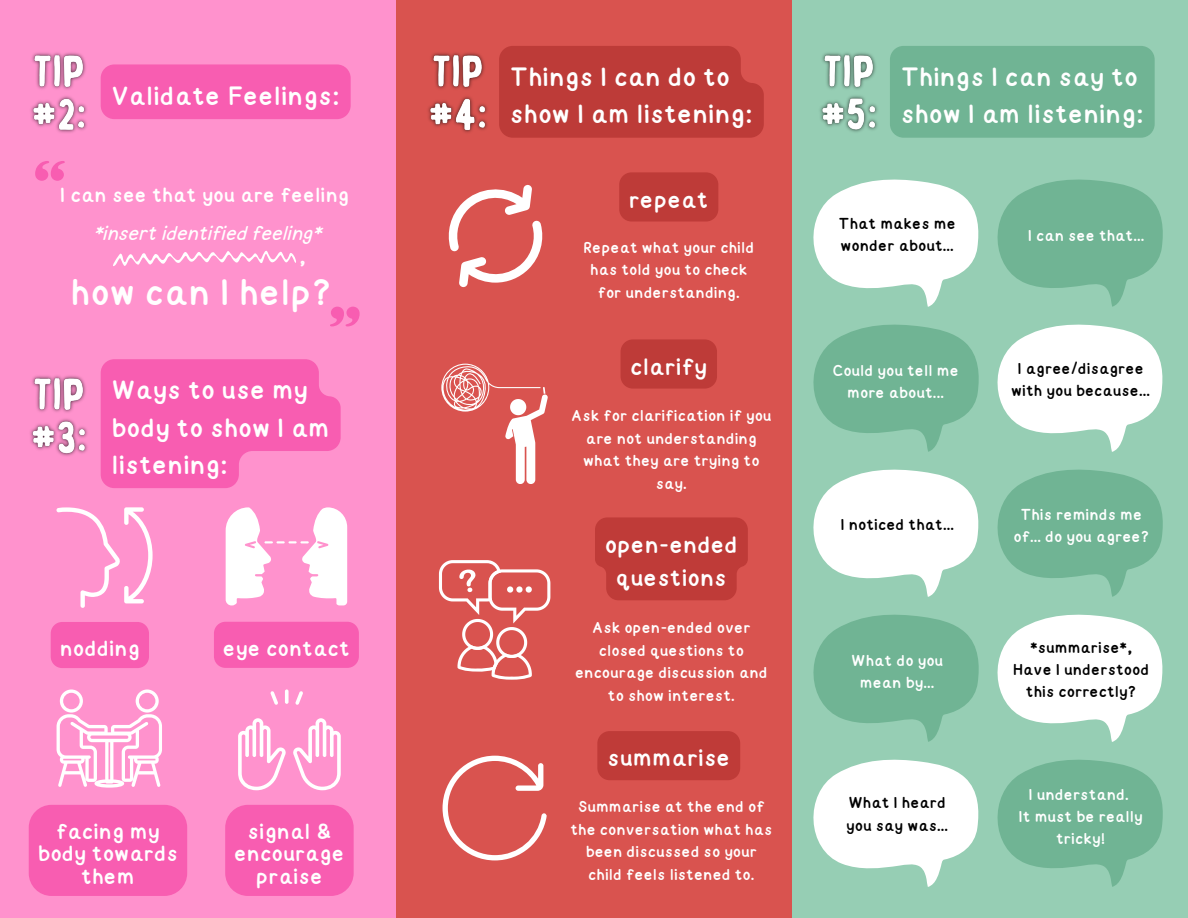
<style>
.page{position:relative;width:1188px;height:918px;background:#96ceb4}
.page>*{position:absolute;margin:0;border:0;box-sizing:border-box;transform-origin:0 0}
.t1{font:700 37.8px "milktea";color:#fff}
.t2{font:700 27px/37.2px "milktea";color:#fff}
.t3{font:700 24.3px/33.8px "milktea";color:#fff;text-align:center}
.t4{font:700 22.5px/22.5px "milktea";color:#fff;text-align:center}
.t5{font:700 21px "milktea";color:#fff}
.t6{font:italic 21px "milktea";color:#fff}
.t7{font:700 16.2px/22.5px "milktea";color:#fff;text-align:center}
.t8{font:700 16.2px/22.2px "milktea";color:#000;text-align:center}
</style>
<div class="page">
<div style="left:0;top:0;width:396px;height:918px;background:#ff92cd"></div>
<div style="left:396px;top:0;width:396px;height:918px;background:#d9534f"></div>
<svg style="left:813px;top:614px;width:166px;height:128px"></svg>
<svg style="left:813px;top:469px;width:166px;height:128px"></svg>
<svg style="left:997px;top:759px;width:166px;height:128px"></svg>
<svg style="left:813px;top:759px;width:166px;height:128px"></svg>
<svg style="left:997px;top:324px;width:166px;height:128px"></svg>
<svg style="left:997px;top:179px;width:166px;height:128px"></svg>
<svg style="left:813px;top:324px;width:166px;height:128px"></svg>
<svg style="left:813px;top:179px;width:166px;height:128px"></svg>
<svg style="left:997px;top:614px;width:166px;height:128px"></svg>
<svg style="left:997px;top:469px;width:166px;height:128px"></svg>
<svg style="left:439px;top:560px;width:111px;height:120px"></svg>
<svg style="left:448px;top:185px;width:95px;height:102px"></svg>
<svg style="left:441px;top:363px;width:107px;height:121px"></svg>
<svg style="left:443px;top:756px;width:104px;height:104px"></svg>
<svg style="left:226px;top:507px;width:121px;height:98px"></svg>
<svg style="left:56px;top:507px;width:97px;height:101px"></svg>
<svg style="left:57px;top:689px;width:105px;height:98px"></svg>
<svg style="left:293px;top:718px;width:47px;height:72px"></svg>
<svg style="left:238px;top:718px;width:48px;height:72px"></svg>
<svg style="left:270px;top:691px;width:8px;height:14px"></svg>
<svg style="left:295px;top:691px;width:8px;height:14px"></svg>
<svg style="left:285px;top:689px;width:4px;height:15px"></svg>
<svg style="left:113px;top:250px;width:183px;height:16px"></svg>
<svg style="left:35px;top:161px;width:29px;height:20px"></svg>
<div style="left:890px;top:46px;width:265px;height:92px;background:#70b494"></div>
<div style="left:499px;top:46px;width:265px;height:92px;background:#bd3b38"></div>
<svg style="left:101px;top:359px;width:240px;height:129px"></svg>
<div style="left:101px;top:64px;width:250px;height:55px;background:#f85db1"></div>
<img style="left:428px;top:52px;width:60px;height:81px">
<img style="left:30px;top:375px;width:58px;height:81px">
<img style="left:31px;top:52px;width:56px;height:81px">
<img style="left:820px;top:53px;width:58px;height:79px">
<div style="left:619px;top:172px;width:99px;height:50px;background:#be3b38;border-radius:12px"></div>
<div style="left:621px;top:339px;width:96px;height:50px;background:#be3b38;border-radius:12px"></div>
<div style="left:597px;top:731px;width:143px;height:49px;background:#bf3b38"></div>
<svg style="left:595px;top:517px;width:153px;height:83px;background:#c03c39"></svg>
<div style="left:51px;top:622px;width:98px;height:46px;background:#f85db1;border-radius:12px"></div>
<div style="left:214px;top:622px;width:145px;height:46px;background:#f85db1;border-radius:12px"></div>
<div style="left:29px;top:805px;width:158px;height:91px;background:#f85db1;border-radius:23px"></div>
<div style="left:225px;top:805px;width:129px;height:91px;background:#f85db1;border-radius:23px"></div>
<svg style="left:330px;top:307px;width:29px;height:19px"></svg>
<h3 class="t2" style="left:111px;top:73px;width:230px">Validate Feelings:</h3>
<p class="t5" style="left:60px;top:175px;width:291px">I can see that you are feeling</p>
<h3 class="t6" style="left:93px;top:213px;width:229px">*insert identified feeling*</h3>
<p class="t1" style="left:71px;top:256px;width:263px">how can I help?</p>
<h3 class="t5" style="left:299px;top:237px;width:8px">,</h3>
<p class="t2" style="left:111px;top:368px;width:220px">Ways to use my body to show I am listening:</p>
<p class="t4" style="left:60px;top:634px;width:82px">nodding</p>
<p class="t4" style="left:223px;top:633px;width:128px">eye contact</p>
<h2 class="t4" style="left:38px;top:817px;width:142px">facing my body towards them</h2>
<h3 class="t4" style="left:234px;top:817px;width:112px">signal &amp; encourage praise</h3>
<p class="t2" style="left:510px;top:55px;width:245px">Things I can do to show I am listening:</p>
<p class="t3" style="left:629px;top:179px;width:81px">repeat</p>
<h3 class="t2" style="left:901px;top:55px;width:245px">Things I can say to show I am listening:</h3>
<p class="t8" style="left:839px;top:210px;width:119px">That makes me</p>
<p class="t7" style="left:583px;top:234px;width:173px">Repeat what your child</p>
<p class="t8" style="left:841px;top:233px;width:115px">wonder about...</p>
<p class="t7" style="left:590px;top:256px;width:159px">has told you to check for understanding.</p>
<p class="t3" style="left:630px;top:346px;width:78px">clarify</p>
<h3 class="t7" style="left:571px;top:402px;width:202px">Ask for clarification if you are not understanding what they are trying to say.</h3>
<h4 class="t7" style="left:832px;top:357px;width:128px">Could you tell me more about...</h4>
<h4 class="t7" style="left:1028px;top:222px;width:118px">I can see that...</h4>
<p class="t8" style="left:1011px;top:355px;width:141px">I agree/disagree with you because...</p>
<p class="t3" style="left:605px;top:524px;width:135px">open-ended questions</p>
<h4 class="t7" style="left:575px;top:614px;width:194px">Ask open-ended over closed questions to encourage discussion and to show interest.</h4>
<h3 class="t3" style="left:607px;top:738px;width:125px">summarise</h3>
<h5 class="t7" style="left:570px;top:793px;width:204px">Summarise at the end of the conversation what has been discussed so your child feels listened to.</h5>
<h4 class="t8" style="left:840px;top:511px;width:115px">I noticed that...</h4>
<h4 class="t7" style="left:1013px;top:501px;width:137px">This reminds me of... do you agree?</h4>
<p class="t7" style="left:851px;top:647px;width:93px">What do you mean by...</p>
<p class="t8" style="left:846px;top:789px;width:103px;text-align:left">What I heard you say was...</p>
<p class="t8" style="left:1013px;top:634px;width:138px">*summarise*,<br>Have I understood this correctly?</p>
<h3 class="t7" style="left:1029px;top:781px;width:102px">I understand.</h3>
<p class="t7" style="left:1019px;top:803px;width:126px">It must be really tricky!</p>
</div>
